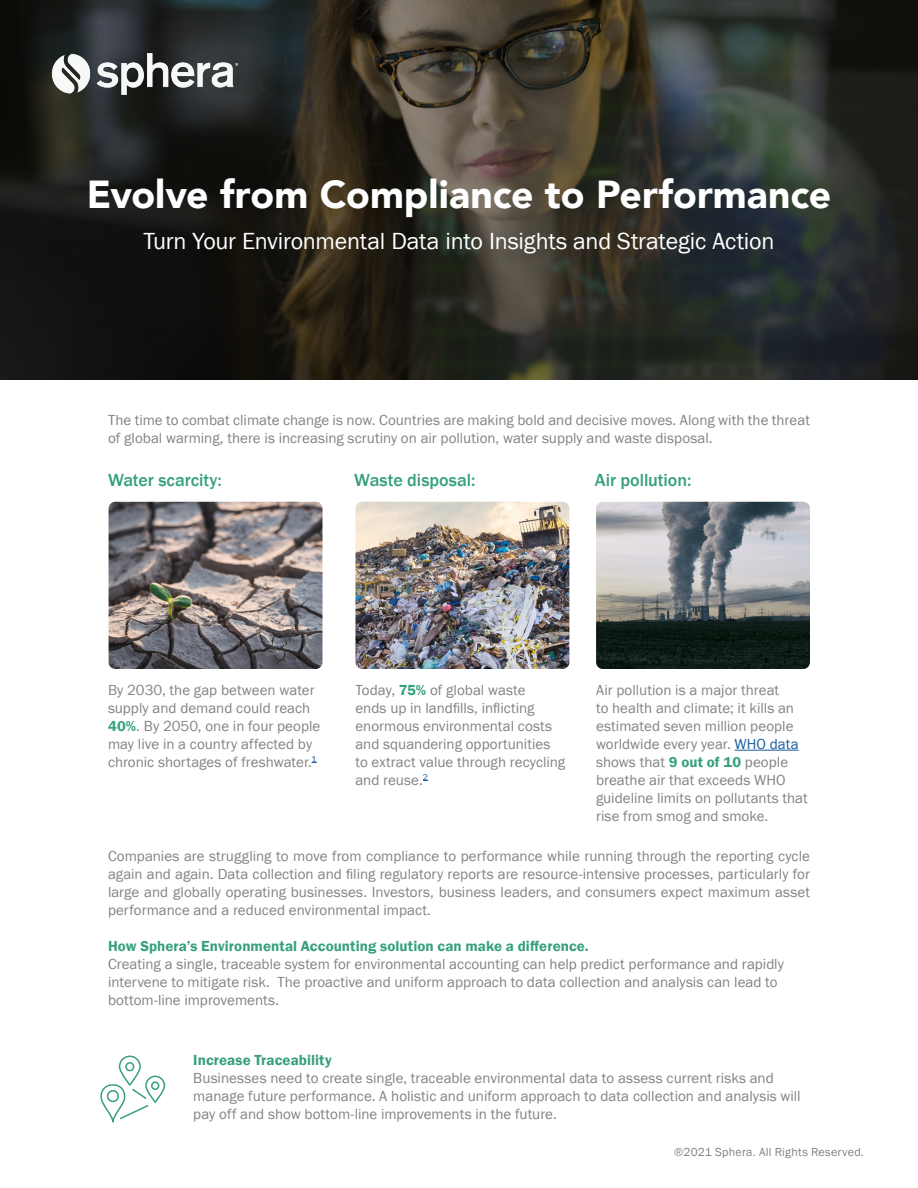
<style>
.page{position:relative;width:918px;height:1188px;background:#fff}
.page>*{position:absolute;margin:0;border:0;box-sizing:border-box;transform-origin:0 0}
.Cover_subtitle{font:900 39px "Avenir";color:#fff}
.Cover_subtitle-2{font:24px "Franklin Gothic URW Boo";letter-spacing:-.01em;color:#fff}
.Eyebrow{font:500 18px "Franklin Gothic URW";letter-spacing:-.005em;color:#36a07e}
.Eyebrow-2{font:15px/18px "Franklin Gothic URW Boo";color:#808285}
.Eyebrow-3{font:15px "Franklin Gothic URW Dem";letter-spacing:.005em;color:#36a07e}
.t1{font:12px "Franklin Gothic";letter-spacing:.02em;color:#808285}
.s1{font-family:"Franklin Gothic URW Dem";color:#36a07e}
.s2{color:#175d9e}
</style>
<div class="page">
<svg style="left:0;top:0;width:918px;height:380px;background:#2a2a24"></svg>
<hr style="left:735px;top:750px;width:64px;height:1px;background:#175d9e">
<img style="left:109px;top:502px;width:213px;height:167px">
<img style="left:355px;top:502px;width:214px;height:167px">
<img style="left:596px;top:502px;width:214px;height:167px">
<svg style="left:100px;top:1055px;width:66px;height:68px"></svg>
<img style="left:51px;top:51px;width:189px;height:46px">
<p class="Cover_subtitle" style="left:87px;top:161px;width:746px">Evolve from Compliance to Performance</p>
<p class="Cover_subtitle-2" style="left:143px;top:226px;width:633px">Turn Your Environmental Data into Insights and Strategic Action</p>
<p class="Eyebrow-2" style="left:108px;top:410px;width:703px">The time to combat climate change is now. Countries are making bold and decisive moves. Along with the threat of global warming, there is increasing scrutiny on air pollution, water supply and waste disposal.</p>
<p class="Eyebrow" style="left:108px;top:469px;width:115px">Water scarcity:</p>
<p class="Eyebrow" style="left:354px;top:469px;width:123px">Waste disposal:</p>
<p class="Eyebrow" style="left:595px;top:469px;width:98px">Air pollution:</p>
<p class="Eyebrow-2" style="left:108px;top:680px;width:214px">By 2030, the gap between water supply and demand could reach<br><span class="s1">40%</span>. By 2050, one in four people may live in a country affected by chronic shortages of freshwater.<sup>1</sup></p>
<p class="Eyebrow-2" style="left:355px;top:680px;width:211px">Today, <span class="s1">75%</span> of global waste<br>ends up in landfills, inflicting enormous environmental costs and squandering opportunities to extract value through recycling and reuse.<sup>2</sup></p>
<p class="Eyebrow-2" style="left:596px;top:680px;width:213px">Air pollution is a major threat<br>to health and climate; it kills an estimated seven million people worldwide every year. <span class="s2">WHO data </span>shows that <span class="s1">9 out of 10</span> people breathe air that exceeds WHO guideline limits on pollutants that rise from smog and smoke.</p>
<p class="Eyebrow-2" style="left:108px;top:846px;width:704px;text-align:justify">Companies are struggling to move from compliance to performance while running through the reporting cycle again and again. Data collection and filing regulatory reports are resource-intensive processes, particularly for large and globally operating businesses. Investors, business leaders, and consumers expect maximum asset performance and a reduced environmental impact.</p>
<p class="Eyebrow-3" style="left:108px;top:936px;width:482px">How Sphera’s Environmental Accounting solution can make a difference.</p>
<p class="Eyebrow-2" style="left:108px;top:954px;width:678px">Creating a single, traceable system for environmental accounting can help predict performance and rapidly intervene to mitigate risk. The proactive and uniform approach to data collection and analysis can lead to bottom-line improvements.</p>
<p class="Eyebrow-3" style="left:193px;top:1051px;width:140px">Increase Traceability</p>
<p class="Eyebrow-2" style="left:193px;top:1069px;width:609px">Businesses need to create single, traceable environmental data to assess current risks and manage future performance. A holistic and uniform approach to data collection and analysis will pay off and show bottom-line improvements in the future.</p>
<p class="t1" style="left:674px;top:1144px;width:191px">®2021 Sphera. All Rights Reserved.</p>
</div>
